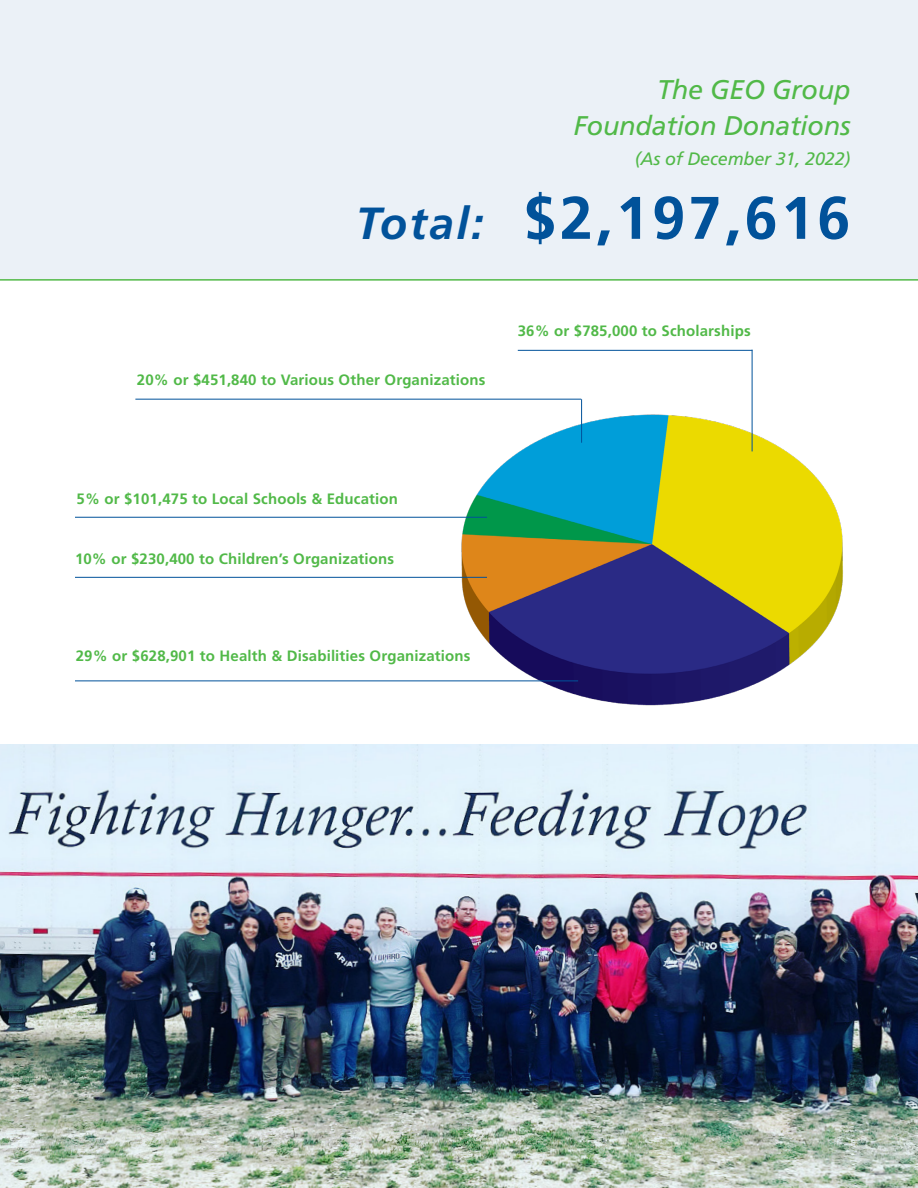
<style>
.page{position:relative;width:918px;height:1188px;background:#fff}
.page>*{position:absolute;margin:0;border:0;box-sizing:border-box;transform-origin:0 0}
.t1{font:700 60px "Frutiger LT Std";letter-spacing:.05em;color:#01529a}
.t2{font:italic 27px "Frutiger LT Std";letter-spacing:-.01em;color:#51b948}
.t3{font:italic 18px "Frutiger LT Std";letter-spacing:-.01em;color:#51b948}
.t4{font:700 15px "Frutiger LT Std";letter-spacing:.01em;color:#51b948}
.s1{font-style:italic;font-size:45px}
</style>
<div class="page">
<div style="left:0;top:0;width:918px;height:279px;background:#ebf1f7"></div>
<hr style="left:0;top:279px;width:918px;height:2px;background:#51b948">
<img style="left:0;top:745px;width:918px;height:443px">
<img style="left:416px;top:373px;width:454px;height:372px">
<hr style="left:75px;top:517px;width:412px;height:1px;background:#01529a">
<hr style="left:75px;top:577px;width:412px;height:1px;background:#01529a">
<hr style="left:135px;top:399px;width:446px;height:1px;background:#01529a">
<hr style="left:581px;top:399px;width:1px;height:44px;background:#01529a">
<hr style="left:75px;top:680px;width:503px;height:1px;background:#01529a">
<hr style="left:518px;top:350px;width:234px;height:1px;background:#01529a">
<hr style="left:752px;top:350px;width:1px;height:101px;background:#01529a">
<p class="t2" style="left:657px;top:74px;width:195px">The GEO Group</p>
<p class="t2" style="left:574px;top:110px;width:278px">Foundation Donations</p>
<p class="t3" style="left:635px;top:149px;width:217px">(As of December 31, 2022)</p>
<p class="t1" style="left:356px;top:183px;width:496px"><span class="s1">Total:</span> $2,197,616</p>
<p class="t4" style="left:137px;top:371px;width:350px">20% or $451,840 to Various Other Organizations</p>
<p class="t4" style="left:518px;top:322px;width:234px">36% or $785,000 to Scholarships</p>
<p class="t4" style="left:77px;top:490px;width:323px">5% or $101,475 to Local Schools &amp; Education</p>
<p class="t4" style="left:75px;top:550px;width:321px">10% or $230,400 to Children’s Organizations</p>
<p class="t4" style="left:76px;top:647px;width:396px">29% or $628,901 to Health &amp; Disabilities Organizations</p>
</div>
